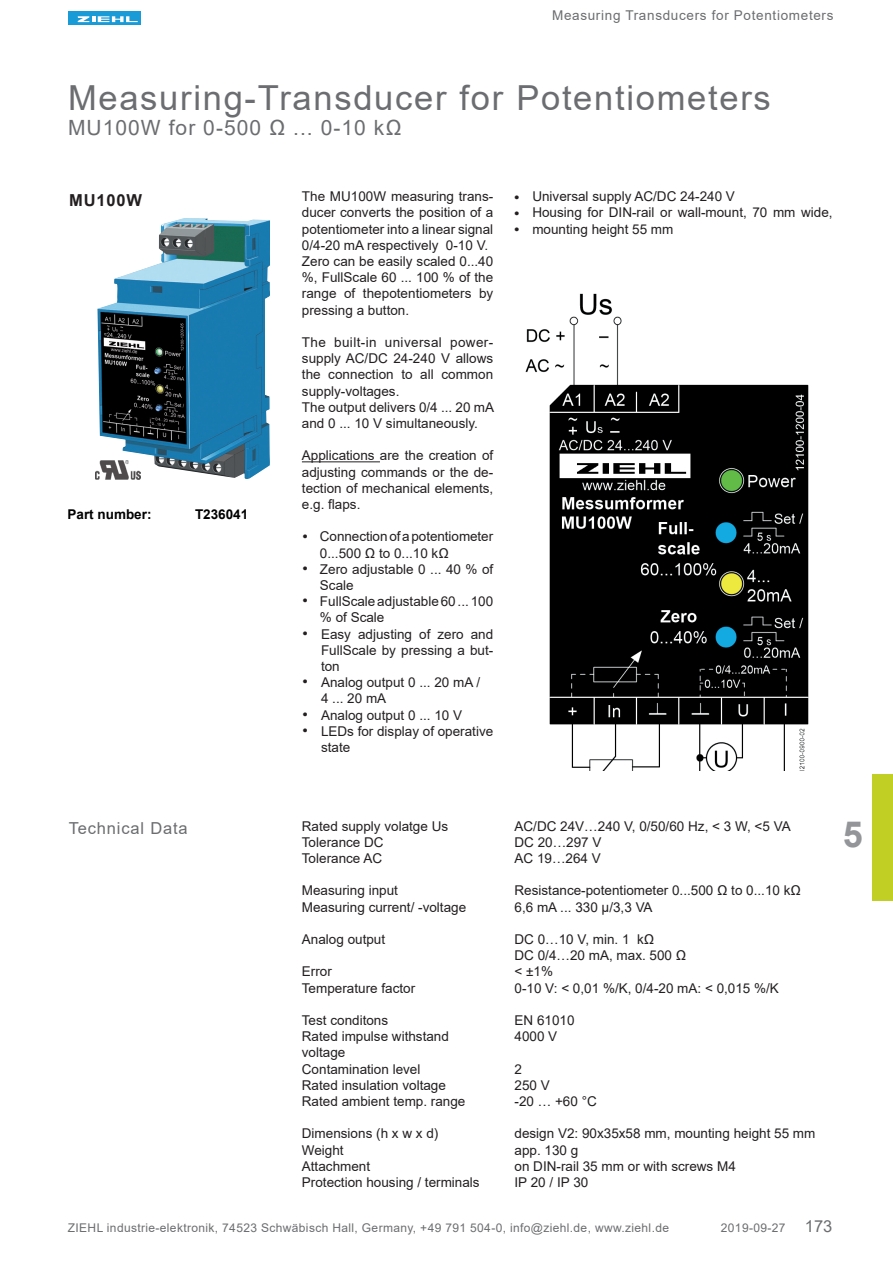
<style>
.page{position:relative;width:893px;height:1263px;background:#fff}
.page>*{position:absolute;margin:0;border:0;box-sizing:border-box;transform-origin:0 0}
.t1{font:700 36px "Arial";color:#939598}
.t2{font:34.5px "Arial";letter-spacing:.05em;color:#6c6d70}
.t3{font:21px "Arial";letter-spacing:.05em;color:#6c6d70}
.t4{font:16.5px "Arial";letter-spacing:.05em;color:#6c6d70}
.t5{font:700 16.5px "Arial";letter-spacing:.05em;color:#231f20}
.t6{font:13.5px/16.2px "Arial";color:#231f20}
.t7{font:13.5px "Arial";letter-spacing:.05em;color:#6c6d70}
.t8{font:700 13.5px "Arial";color:#000}
.t9{font:700 13.5px/16.2px "Arial";color:#231f20}
.t10{font:12px "Arial";letter-spacing:.03em;color:#6c6d70}
</style>
<div class="page">
<div style="left:68px;top:11px;width:72px;height:14px;background:#199bd8"></div>
<svg style="left:78px;top:16px;width:60px;height:6px"></svg>
<div style="left:873px;top:774px;width:20px;height:127px;background:#c1ce23"></div>
<hr style="left:302px;top:461px;width:78px;height:1px;background:#231f20">
<img style="left:525px;top:293px;width:284px;height:478px">
<img style="left:97px;top:218px;width:173px;height:262px">
<img style="left:96px;top:460px;width:45px;height:19px">
<p class="t7" style="left:552px;top:6px;width:283px">Measuring Transducers for Potentiometers</p>
<h2 class="t2" style="left:68px;top:74px;width:704px">Measuring-Transducer for Potentiometers</h2>
<h3 class="t3" style="left:68px;top:114px;width:335px">MU100W for 0-500 Ω ... 0-10 kΩ</h3>
<p class="t5" style="left:69px;top:189px;width:74px">MU100W</p>
<p class="t8" style="left:68px;top:504px;width:86px">Part number:</p>
<p class="t8" style="left:195px;top:504px;width:55px">T236041</p>
<p class="t6" style="left:302px;top:188px;width:193px">The MU100W measuring trans&shy;ducer converts the position of a potentiometer into a linear signal<br>0/4-20 mA respectively 0-10 V.<br>Zero can be easily scaled 0...40 %, FullScale 60 ... 100 % of the range of thepotentiometers by pressing a button.</p>
<p class="t6" style="left:302px;top:334px;width:194px">The built-in universal power&shy;supply AC/DC 24-240 V allows the connection to all common supply-voltages.<br>The output delivers 0/4 ... 20 mA and 0 ... 10 V simultaneously.</p>
<p class="t6" style="left:302px;top:447px;width:193px;text-align:justify">Applications are the creation of adjusting commands or the de&shy;tection of mechanical elements, e.g. flaps.</p>
<p class="t6" style="left:320px;top:528px;width:175px">Connection of a potentiometer<br>0...500 Ω to 0...10 kΩ<br>Zero adjustable 0 ... 40 % of<br>Scale<br>FullScale adjustable 60 ... 100 % of Scale<br>Easy adjusting of zero and<br>FullScale by pressing a but&shy;ton<br>Analog output 0 ... 20 mA /<br>4 ... 20 mA<br>Analog output 0 ... 10 V<br>LEDs for display of operative state</p>
<p class="t9" style="left:303px;top:528px;width:6px">•</p>
<p class="t9" style="left:303px;top:560px;width:6px">•</p>
<p class="t9" style="left:303px;top:593px;width:6px">•</p>
<p class="t9" style="left:303px;top:625px;width:6px">•</p>
<p class="t9" style="left:303px;top:674px;width:6px">•</p>
<p class="t9" style="left:303px;top:706px;width:6px">• •</p>
<p class="t9" style="left:514px;top:189px;width:6px;text-align:justify">• • •</p>
<p class="t6" style="left:532px;top:188px;width:302px">Universal supply AC/DC 24-240 V<br>Housing for DIN-rail or wall-mount, 70 mm wide, mounting height 55 mm</p>
<p class="t4" style="left:69px;top:816px;width:120px">Technical Data</p>
<p class="t6" style="left:302px;top:818px;width:148px">Rated supply volatge Us</p>
<p class="t6" style="left:515px;top:818px;width:278px">AC/DC 24V…240 V, 0/50/60 Hz, &lt; 3 W, &lt;5 VA</p>
<p class="t6" style="left:302px;top:834px;width:83px">Tolerance DC</p>
<p class="t6" style="left:515px;top:834px;width:89px">DC 20…297 V</p>
<p class="t6" style="left:302px;top:850px;width:82px">Tolerance AC</p>
<p class="t6" style="left:515px;top:850px;width:88px">AC 19…264 V</p>
<p class="t6" style="left:302px;top:882px;width:98px">Measuring input</p>
<p class="t6" style="left:515px;top:882px;width:288px">Resistance-potentiometer 0...500 Ω to 0...10 kΩ</p>
<p class="t6" style="left:302px;top:899px;width:166px">Measuring current/ -voltage</p>
<p class="t6" style="left:515px;top:899px;width:140px">6,6 mA ... 330 µ/3,3 VA</p>
<p class="t6" style="left:302px;top:931px;width:85px">Analog output</p>
<p class="t6" style="left:515px;top:931px;width:173px">DC 0…10 V, min. 1 kΩ<br>DC 0/4…20 mA, max. 500 Ω</p>
<p class="t6" style="left:302px;top:963px;width:31px">Error</p>
<p class="t6" style="left:515px;top:963px;width:40px">&lt; ±1%</p>
<p class="t6" style="left:302px;top:980px;width:115px">Temperature factor</p>
<p class="t6" style="left:515px;top:980px;width:266px">0-10 V: &lt; 0,01 %/K, 0/4-20 mA: &lt; 0,015 %/K</p>
<p class="t6" style="left:302px;top:1012px;width:88px">Test conditons</p>
<p class="t6" style="left:515px;top:1012px;width:62px">EN 61010</p>
<p class="t6" style="left:302px;top:1028px;width:149px">Rated impulse withstand</p>
<p class="t6" style="left:515px;top:1028px;width:44px">4000 V</p>
<p class="t6" style="left:302px;top:1044px;width:120px">voltage<br>Contamination level</p>
<p class="t6" style="left:515px;top:1061px;width:9px">2</p>
<p class="t6" style="left:302px;top:1077px;width:146px">Rated insulation voltage</p>
<p class="t6" style="left:515px;top:1077px;width:37px">250 V</p>
<p class="t6" style="left:302px;top:1093px;width:165px">Rated ambient temp. range</p>
<p class="t6" style="left:515px;top:1093px;width:84px">-20 … +60 °C</p>
<p class="t6" style="left:302px;top:1125px;width:138px">Dimensions (h x w x d)</p>
<p class="t6" style="left:515px;top:1125px;width:302px">design V2: 90x35x58 mm, mounting height 55 mm</p>
<p class="t6" style="left:302px;top:1142px;width:43px">Weight</p>
<p class="t6" style="left:515px;top:1142px;width:65px">app. 130 g</p>
<p class="t6" style="left:302px;top:1158px;width:70px">Attachment</p>
<p class="t6" style="left:515px;top:1158px;width:223px">on DIN-rail 35 mm or with screws M4</p>
<p class="t6" style="left:302px;top:1174px;width:179px">Protection housing / terminals</p>
<p class="t6" style="left:515px;top:1174px;width:75px">IP 20 / IP 30</p>
<p class="t10" style="left:721px;top:1220px;width:66px">2019-09-27</p>
<p class="t10" style="left:68px;top:1219px;width:603px">ZIEHL industrie-elektronik, 74523 Schwäbisch Hall, Germany, +49 791 504-0, info@ziehl.de, www.ziehl.de</p>
<p class="t4" style="left:805px;top:1215px;width:29px">173</p>
<h1 class="t1" style="left:843px;top:809px;width:22px">5</h1>
</div>
